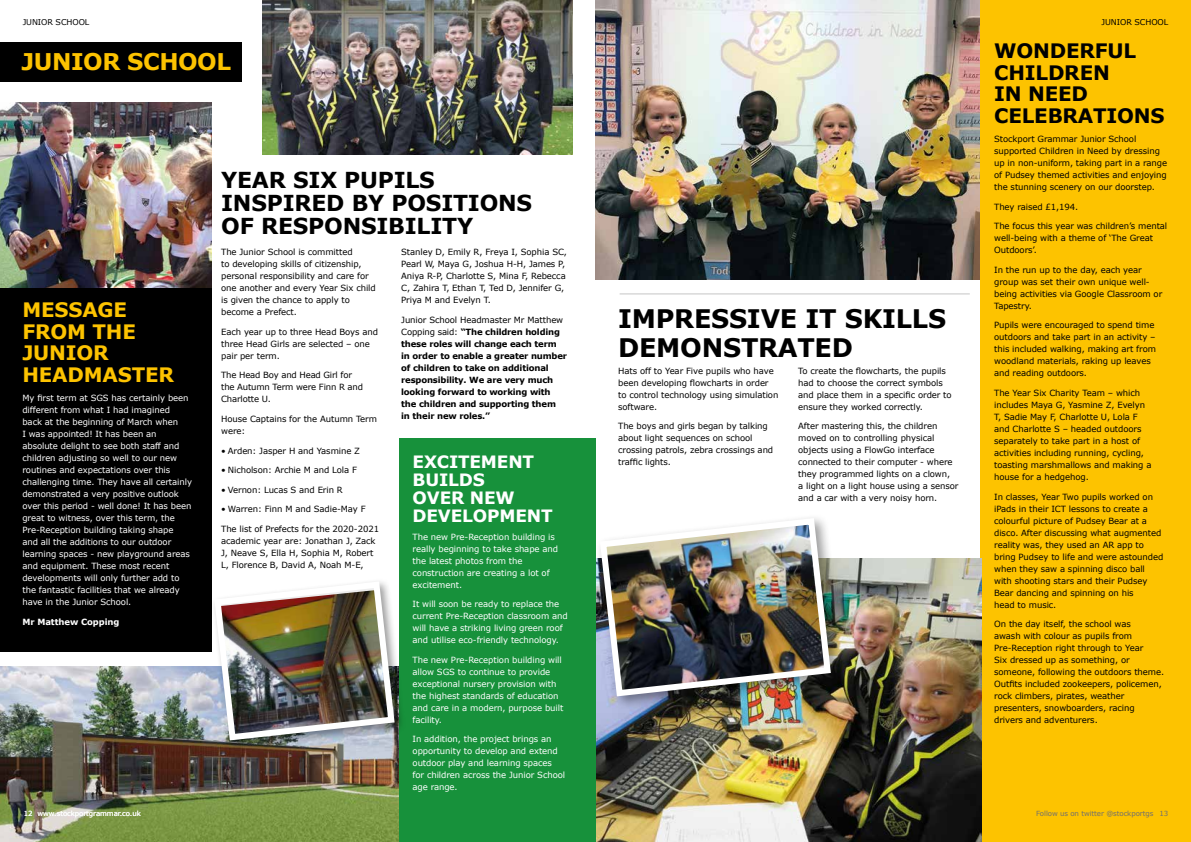
<style>
.page{position:relative;width:1191px;height:842px;background:#fff}
.page>*{position:absolute;margin:0;border:0;box-sizing:border-box;transform-origin:0 0}
.t1{font:700 25.5px/28.4px "Verdana";letter-spacing:-.01em;color:#000}
.t2{font:700 23px "Verdana";letter-spacing:-.02em;color:#fdc300}
.t3{font:700 22px/23px "Verdana";letter-spacing:-.01em;color:#000}
.t4{font:700 19.9px/21.5px "Verdana";letter-spacing:-.01em;color:#000}
.t5{font:700 19.9px/21.5px "Verdana";letter-spacing:-.01em;color:#fdc300}
.t6{font:700 17px/18px "Verdana";letter-spacing:-.01em;color:#fff}
.t7{font:8.5px/12px "Verdana";letter-spacing:-.01em;color:#000}
.t8{font:8.5px/12px "Verdana";letter-spacing:-.01em;color:#fff}
.t9{font:700 8.5px/12px "Verdana";letter-spacing:-.02em;color:#000}
.t10{font:700 8.5px "Verdana";letter-spacing:-.01em;color:#fff}
.t11{font:8px "Verdana";letter-spacing:-.01em;color:#000}
.t12{font:7px "Verdana";letter-spacing:-.01em;color:#706f6f}
.t13{font:7px "Verdana";letter-spacing:-.01em;color:#fff}
.s1{font-weight:400}
</style>
<div class="page">
<img style="left:0;top:666px;width:399px;height:176px">
<div style="left:399px;top:438px;width:196px;height:404px;background:#17913b"></div>
<img style="left:595px;top:0;width:384px;height:279px">
<img style="left:262px;top:0;width:311px;height:154px">
<div style="left:980px;top:0;width:211px;height:842px;background:#fdc300"></div>
<div style="left:0;top:43px;width:242px;height:39px;background:#000"></div>
<div style="left:0;top:102px;width:211px;height:550px;background:#000"></div>
<img style="left:0;top:102px;width:211px;height:186px">
<hr style="left:619px;top:293px;width:350px;height:1px;background:#c6c6c6">
<img style="left:596px;top:558px;width:386px;height:284px">
<div style="left:595px;top:514px;width:250px;height:197px;background:#000;opacity:.4"></div>
<img style="left:596px;top:515px;width:238px;height:185px">
<div style="left:211px;top:578px;width:195px;height:174px;background:#000;opacity:.4"></div>
<img style="left:211px;top:578px;width:187px;height:166px">
<p class="t11" style="left:23px;top:17px;width:68px">JUNIOR SCHOOL</p>
<p class="t11" style="left:1101px;top:17px;width:68px">JUNIOR SCHOOL</p>
<h2 class="t2" style="left:22px;top:47px;width:211px">JUNIOR SCHOOL</h2>
<h3 class="t5" style="left:22px;top:299px;width:153px">MESSAGE<br>FROM THE<br>JUNIOR<br>HEADMASTER</h3>
<p class="t8" style="left:22px;top:392px;width:171px">My first term at SGS has certainly been different from what I had imagined<br>back at the beginning of March when<br>I was appointed! It has been an absolute delight to see both staff and children adjusting so well to our new routines and expectations over this challenging time. They have all certainly demonstrated a very positive outlook over this period - well done! It has been great to witness, over this term, the Pre-Reception building taking shape<br>and all the additions to our outdoor learning spaces - new playground areas and equipment. These most recent developments will only further add to the fantastic facilities that we already have in the Junior School.</p>
<p class="t10" style="left:22px;top:616px;width:98px">Mr Matthew Copping</p>
<h3 class="t3" style="left:221px;top:169px;width:312px">YEAR SIX PUPILS<br>INSPIRED BY POSITIONS<br>OF RESPONSIBILITY</h3>
<p class="t7" style="left:221px;top:246px;width:156px">The Junior School is committed<br>to developing skills of citizenship, personal responsibility and care for one another and every Year Six child is given the chance to apply to become a Prefect.</p>
<p class="t7" style="left:221px;top:326px;width:158px">Each year up to three Head Boys and three Head Girls are selected – one pair per term.</p>
<p class="t7" style="left:221px;top:369px;width:143px">The Head Boy and Head Girl for the Autumn Term were Finn R and<br>Charlotte U.</p>
<p class="t7" style="left:221px;top:413px;width:157px">House Captains for the Autumn Term were:</p>
<p class="t7" style="left:221px;top:444px;width:140px">• Arden: Jasper H and Yasmine Z</p>
<p class="t7" style="left:221px;top:464px;width:137px">• Nicholson: Archie M and Lola F</p>
<p class="t7" style="left:221px;top:484px;width:123px">• Vernon: Lucas S and Erin R</p>
<p class="t7" style="left:221px;top:503px;width:146px">• Warren: Finn M and Sadie-May F</p>
<p class="t7" style="left:221px;top:523px;width:159px">The list of Prefects for the 2020-2021 academic year are: Jonathan J, Zack J, Neave S, Ella H, Sophia M, Robert L, Florence B, David A, Noah M-E,</p>
<p class="t7" style="left:401px;top:246px;width:167px">Stanley D, Emily R, Freya I, Sophia SC, Pearl W, Maya G, Joshua H-H, James P, Aniya R-P, Charlotte S, Mina F, Rebecca C, Zahira T, Ethan T, Ted D, Jennifer G, Priya M and Evelyn T.</p>
<p class="t9" style="left:401px;top:314px;width:167px"><span class="s1">Junior School Headmaster Mr Matthew<br>Copping said:</span> “The children holding these roles will change each term in order to enable a greater number of children to take on additional responsibility. We are very much looking forward to working with the children and supporting them<br>in their new roles.”</p>
<h3 class="t6" style="left:412px;top:453px;width:142px">EXCITEMENT<br>BUILDS<br>OVER NEW<br>DEVELOPMENT</h3>
<p class="t8" style="left:412px;top:531px;width:147px">The new Pre-Reception building is really beginning to take shape and the latest photos from the construction are creating a lot of excitement.</p>
<p class="t8" style="left:412px;top:598px;width:157px">It will soon be ready to replace the current Pre-Reception classroom and will have a striking living green roof and utilise eco-friendly technology.</p>
<p class="t8" style="left:412px;top:654px;width:152px">The new Pre-Reception building will allow SGS to continue to provide exceptional nursery provision with the highest standards of education and care in a modern, purpose built facility.</p>
<p class="t8" style="left:412px;top:733px;width:154px">In addition, the project brings an opportunity to develop and extend outdoor play and learning spaces for children across the Junior School age range.</p>
<h1 class="t1" style="left:618px;top:305px;width:329px">IMPRESSIVE IT SKILLS<br>DEMONSTRATED</h1>
<p class="t7" style="left:618px;top:365px;width:162px">Hats off to Year Five pupils who have been developing flowcharts in order to control technology using simulation software.</p>
<p class="t7" style="left:618px;top:420px;width:157px">The boys and girls began by talking about light sequences on school crossing patrols, zebra crossings and traffic lights.</p>
<p class="t7" style="left:798px;top:365px;width:155px">To create the flowcharts, the pupils had to choose the correct symbols and place them in a specific order to ensure they worked correctly.</p>
<p class="t7" style="left:798px;top:420px;width:162px">After mastering this, the children moved on to controlling physical objects using a FlowGo interface connected to their computer - where they programmed lights on a clown,<br>a light on a light house using a sensor and a car with a very noisy horn.</p>
<h3 class="t4" style="left:994px;top:40px;width:172px">WONDERFUL<br>CHILDREN<br>IN NEED<br>CELEBRATIONS</h3>
<p class="t7" style="left:994px;top:133px;width:174px">Stockport Grammar Junior School supported Children in Need by dressing up in non-uniform, taking part in a range of Pudsey themed activities and enjoying the stunning scenery on our doorstep.</p>
<p class="t7" style="left:994px;top:201px;width:86px">They raised £1,194.</p>
<p class="t7" style="left:994px;top:220px;width:175px">The focus this year was children’s mental well-being with a theme of ‘The Great<br>Outdoors’.</p>
<p class="t7" style="left:994px;top:264px;width:170px">In the run up to the day, each year group was set their own unique well&shy;being activities via Google Classroom or<br>Tapestry.</p>
<p class="t7" style="left:994px;top:319px;width:163px">Pupils were encouraged to spend time outdoors and take part in an activity – this included walking, making art from woodland materials, raking up leaves and reading outdoors.</p>
<p class="t7" style="left:994px;top:387px;width:159px">The Year Six Charity Team – which includes Maya G, Yasmine Z, Evelyn T, Sadie May F, Charlotte U, Lola F and Charlotte S – headed outdoors separately to take part in a host of activities including running, cycling, toasting marshmallows and making a house for a hedgehog.</p>
<p class="t7" style="left:994px;top:491px;width:171px">In classes, Year Two pupils worked on iPads in their ICT lessons to create a colourful picture of Pudsey Bear at a disco. After discussing what augmented reality was, they used an AR app to bring Pudsey to life and were astounded when they saw a spinning disco ball with shooting stars and their Pudsey Bear dancing and spinning on his<br>head to music.</p>
<p class="t7" style="left:994px;top:618px;width:171px">On the day itself, the school was<br>awash with colour as pupils from Pre-Reception right through to Year<br>Six dressed up as something, or someone, following the outdoors theme.<br>Outfits included zookeepers, policemen, rock climbers, pirates, weather presenters, snowboarders, racing drivers and adventurers.</p>
<p class="t13" style="left:24px;top:809px;width:118px">12 www.stockportgrammar.co.uk</p>
<p class="t12" style="left:1036px;top:809px;width:134px">Follow us on twitter @stockportgs 13</p>
</div>
